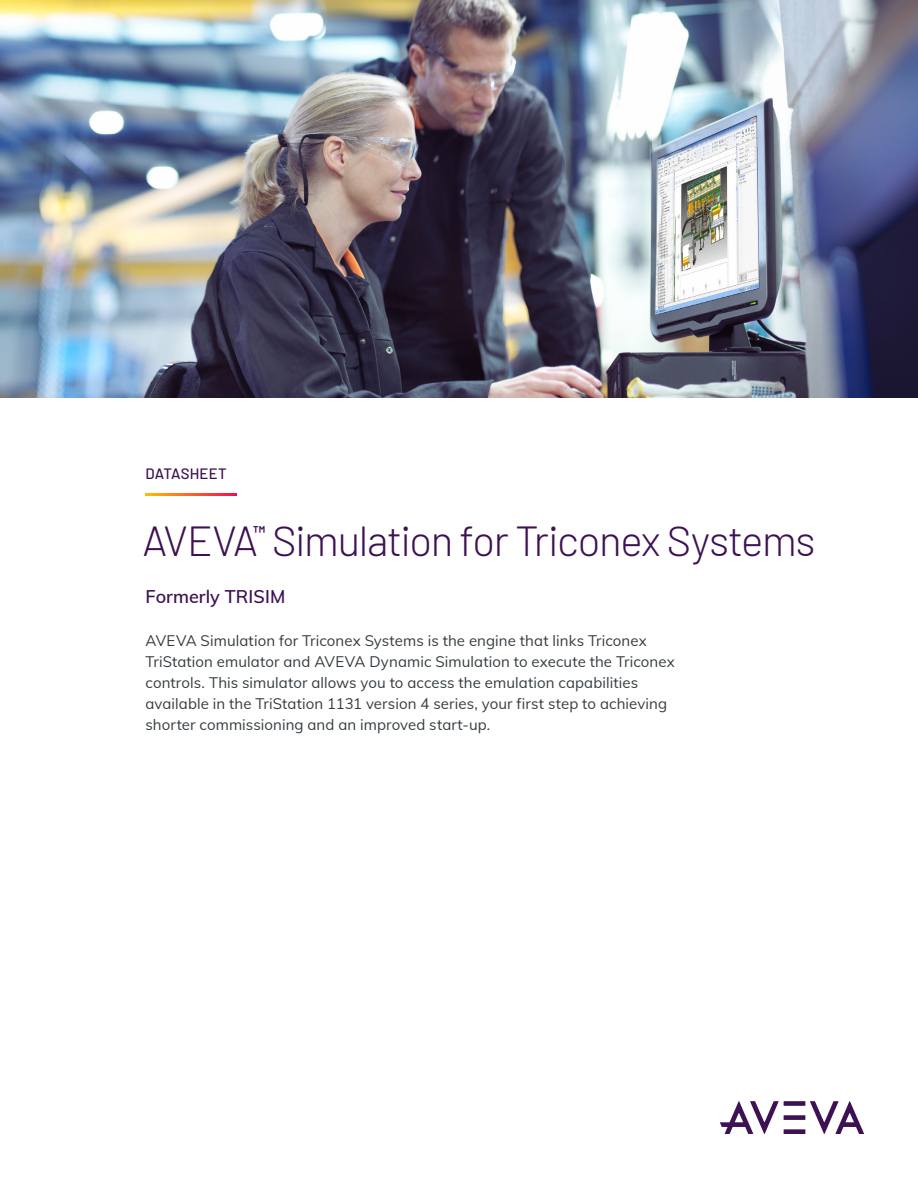
<style>
.page{position:relative;width:918px;height:1188px;background:#fff}
.page>*{position:absolute;margin:0;border:0;box-sizing:border-box;transform-origin:0 0}
.H1_Doc_Title{font:300 42px "Barlow";letter-spacing:-.03em;color:#3d1152}
.H1_Doc_Title-2{font:600 18.3px "Barlow";color:#3d1152}
.S1_Subheadlines_1{font:600 18px "Muli";letter-spacing:.005em;color:#3d1152}
.Body_Copy{font:15px/21px "Muli";letter-spacing:.005em;color:#363d42}
.Doc_Content_Type{font:500 15px "Barlow";letter-spacing:.01em;color:#3d1152}
</style>
<div class="page">
<div style="left:784px;top:1129px;width:21px;height:5px;background:#3d1152"></div>
<div style="left:784px;top:1115px;width:21px;height:5px;background:#3d1152"></div>
<div style="left:784px;top:1101px;width:21px;height:5px;background:#3d1152"></div>
<svg style="left:720px;top:1101px;width:59px;height:33px"></svg>
<svg style="left:810px;top:1101px;width:54px;height:33px"></svg>
<img style="left:0;top:0;width:918px;height:397px">
<svg style="left:146px;top:494px;width:91px;height:1px"></svg>
<p class="Doc_Content_Type" style="left:146px;top:462px;width:83px">DATASHEET</p>
<p class="H1_Doc_Title-2" style="left:253px;top:519px;width:14px">™</p>
<p class="H1_Doc_Title" style="left:142px;top:511px;width:675px">AVEVA Simulation for Triconex Systems</p>
<p class="S1_Subheadlines_1" style="left:146px;top:583px;width:141px">Formerly TRISIM</p>
<p class="Body_Copy" style="left:146px;top:630px;width:531px">AVEVA Simulation for Triconex Systems is the engine that links Triconex TriStation emulator and AVEVA Dynamic Simulation to execute the Triconex controls. This simulator allows you to access the emulation capabilities available in the TriStation 1131 version 4 series, your first step to achieving shorter commissioning and an improved start-up.</p>
</div>
